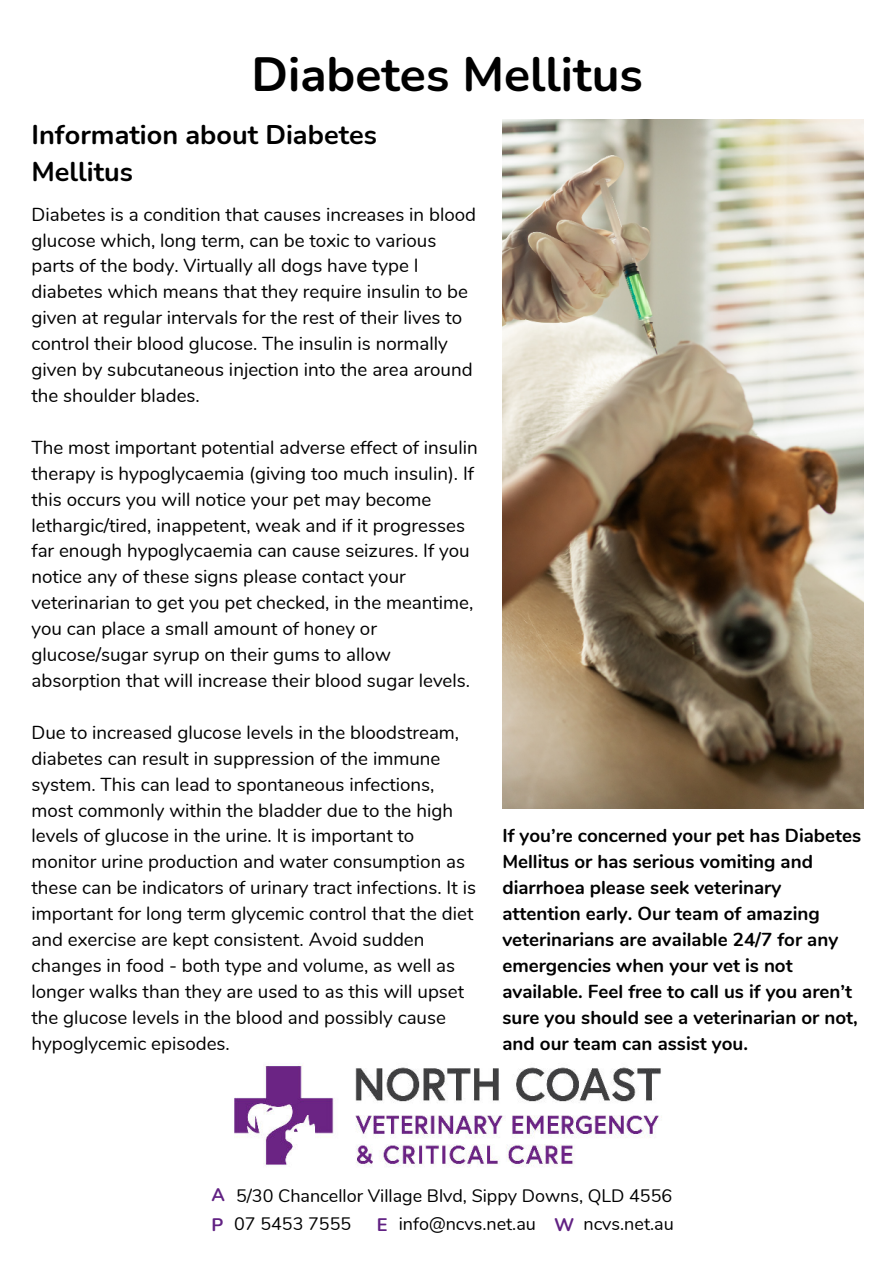
<style>
.page{position:relative;width:894px;height:1264px;background:#fff}
.page>*{position:absolute;margin:0;border:0;box-sizing:border-box;transform-origin:0 0}
.t1{font:700 48px "Nunito";color:#000}
.t2{font:700 27px/37.2px "Nunito";color:#000}
.t3{font:18.75px/26px "Nunito";color:#000}
.t4{font:700 18.75px/26px "Nunito";color:#000}
.t5{font:700 18.15px/29.7px "Nunito";color:#612183}
.t6{font:18px/28.2px "Nunito";color:#000}
</style>
<div class="page">
<img style="left:234px;top:1065px;width:428px;height:102px">
<img style="left:502px;top:119px;width:360px;height:690px">
<h1 class="t1" style="left:251px;top:41px;width:393px">Diabetes Mellitus</h1>
<h2 class="t2" style="left:31px;top:115px;width:347px">Information about Diabetes<br>Mellitus</h2>
<p class="t3" style="left:31px;top:200px;width:446px">Diabetes is a condition that causes increases in blood glucose which, long term, can be toxic to various parts of the body. Virtually all dogs have type I diabetes which means that they require insulin to be given at regular intervals for the rest of their lives to control their blood glucose. The insulin is normally given by subcutaneous injection into the area around the shoulder blades.</p>
<p class="t3" style="left:31px;top:433px;width:448px">The most important potential adverse effect of insulin therapy is hypoglycaemia (giving too much insulin). If this occurs you will notice your pet may become lethargic/tired, inappetent, weak and if it progresses far enough hypoglycaemia can cause seizures. If you notice any of these signs please contact your veterinarian to get you pet checked, in the meantime, you can place a small amount of honey or glucose/sugar syrup on their gums to allow absorption that will increase their blood sugar levels.</p>
<p class="t3" style="left:31px;top:718px;width:446px">Due to increased glucose levels in the bloodstream, diabetes can result in suppression of the immune system. This can lead to spontaneous infections, most commonly within the bladder due to the high levels of glucose in the urine. It is important to monitor urine production and water consumption as these can be indicators of urinary tract infections. It is important for long term glycemic control that the diet and exercise are kept consistent. Avoid sudden changes in food - both type and volume, as well as longer walks than they are used to as this will upset the glucose levels in the blood and possibly cause hypoglycemic episodes.</p>
<p class="t4" style="left:502px;top:821px;width:360px">If you’re concerned your pet has Diabetes Mellitus or has serious vomiting and diarrhoea please seek veterinary attention early. Our team of amazing veterinarians are available 24/7 for any emergencies when your vet is not available. Feel free to call us if you aren’t sure you should see a veterinarian or not, and our team can assist you.</p>
<p class="t5" style="left:211px;top:1178px;width:15px">A<br>P</p>
<p class="t6" style="left:234px;top:1180px;width:439px">5/30 Chancellor Village Blvd, Sippy Downs, QLD 4556<br>07 5453 7555</p>
<p class="t6" style="left:398px;top:1208px;width:139px">info@ncvs.net.au</p>
<p class="t6" style="left:583px;top:1208px;width:92px">ncvs.net.au</p>
<p class="t5" style="left:377px;top:1208px;width:12px">E</p>
<p class="t5" style="left:554px;top:1208px;width:22px">W</p>
</div>
